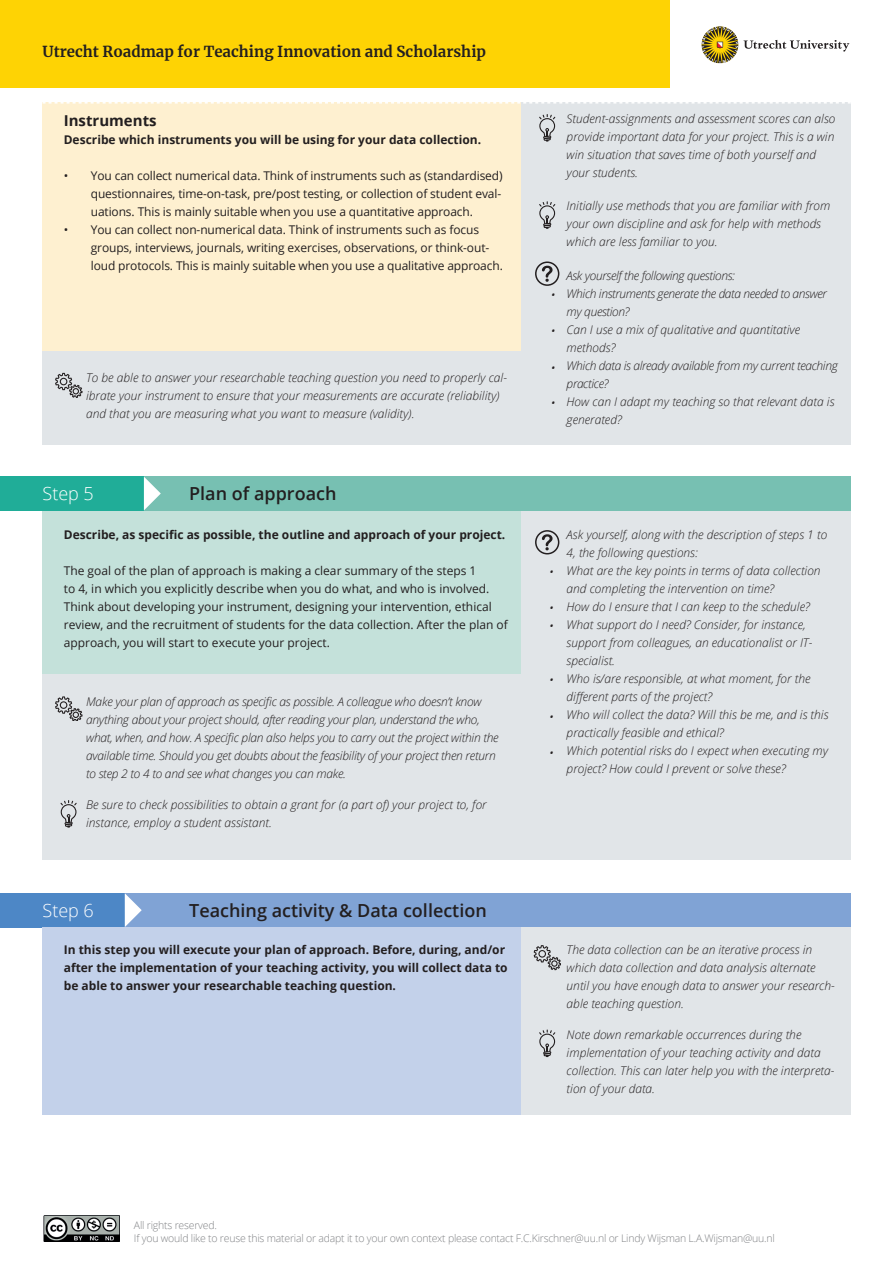
<style>
.page{position:relative;width:893px;height:1263px;background:#fff}
.page>*{position:absolute;margin:0;border:0;box-sizing:border-box;transform-origin:0 0}
.t1{font:600 18px "Open Sans";color:#231f20}
.t2{font:300 18px "Open Sans";color:#fff}
.t3{font:700 15px "Merriweather";color:#231f20}
.t4{font:700 15px "Open Sans";color:#231f20}
.t5{font:italic 300 12px/18px "Open Sans";color:#231f20}
.t6{font:12px/18px "Open Sans";color:#231f20}
.t7{font:italic 300 12px/18px "Open Sans";letter-spacing:-.02em;color:#231f20}
.t8{font:700 12px/18px "Open Sans";color:#231f20}
.t9{font:italic 300 12px/18px "Open Sans";letter-spacing:-.03em;color:#231f20}
.t10{font:300 10.5px/12.6px "Open Sans";letter-spacing:-.02em;color:#808285}
</style>
<div class="page">
<img style="left:43px;top:1215px;width:77px;height:27px">
<div style="left:0;top:0;width:671px;height:88px;background:#fed304"></div>
<div style="left:144px;top:477px;width:706px;height:34px;background:#77c0b2"></div>
<div style="left:0;top:477px;width:144px;height:34px;background:#20ad98"></div>
<div style="left:125px;top:893px;width:725px;height:34px;background:#80a3d5"></div>
<div style="left:0;top:893px;width:125px;height:34px;background:#4d87c6"></div>
<div style="left:43px;top:102px;width:478px;height:249px;background:#fef0d0"></div>
<div style="left:43px;top:511px;width:478px;height:164px;background:#c4e1da"></div>
<div style="left:43px;top:928px;width:478px;height:187px;background:#c3d1ea"></div>
<div style="left:521px;top:102px;width:329px;height:342px;background:#e1e5e8"></div>
<div style="left:43px;top:675px;width:478px;height:185px;background:#e1e5e8"></div>
<div style="left:521px;top:511px;width:329px;height:349px;background:#e1e5e8"></div>
<div style="left:521px;top:928px;width:329px;height:187px;background:#e1e5e8"></div>
<div style="left:43px;top:351px;width:478px;height:93px;background:#e1e5e8"></div>
<svg style="left:144px;top:477px;width:17px;height:33px"></svg>
<svg style="left:125px;top:893px;width:17px;height:34px"></svg>
<svg style="left:55px;top:373px;width:27px;height:24px"></svg>
<svg style="left:61px;top:800px;width:16px;height:28px"></svg>
<svg style="left:55px;top:696px;width:27px;height:25px"></svg>
<svg style="left:539px;top:1029px;width:16px;height:28px"></svg>
<svg style="left:534px;top:945px;width:27px;height:25px"></svg>
<svg style="left:542px;top:266px;width:10px;height:16px"></svg>
<div style="left:535px;top:261px;width:24px;height:25px;border:2px solid #231f20;border-radius:50%"></div>
<svg style="left:542px;top:534px;width:10px;height:16px"></svg>
<div style="left:535px;top:530px;width:24px;height:24px;border:2px solid #231f20;border-radius:50%"></div>
<svg style="left:539px;top:114px;width:16px;height:28px"></svg>
<svg style="left:539px;top:201px;width:16px;height:28px"></svg>
<svg style="left:43px;top:102px;width:808px;height:2px"></svg>
<svg style="left:701px;top:26px;width:37px;height:37px"></svg>
<svg style="left:744px;top:40px;width:105px;height:12px"></svg>
<p class="t3" style="left:43px;top:41px;width:445px">Utrecht Roadmap for Teaching Innovation and Scholarship</p>
<p class="t4" style="left:64px;top:109px;width:94px">Instruments</p>
<p class="t8" style="left:64px;top:130px;width:419px">Describe which instruments you will be using for your data collection.</p>
<p class="t6" style="left:91px;top:166px;width:413px;text-align:justify;text-indent:-27px">• You can collect numerical data. Think of instruments such as (standardised) questionnaires, time-on-task, pre/post testing, or collection of student eval&shy;uations. This is mainly suitable when you use a quantitative approach.</p>
<p class="t6" style="left:91px;top:220px;width:414px;text-indent:-27px">• You can collect non-numerical data. Think of instruments such as focus groups, interviews, journals, writing exercises, observations, or think-out&shy;loud protocols. This is mainly suitable when you use a qualitative approach.</p>
<p class="t5" style="left:86px;top:368px;width:422px">To be able to answer your researchable teaching question you need to properly cal&shy;ibrate your instrument to ensure that your measurements are accurate (reliability) and that you are measuring what you want to measure (validity).</p>
<h1 class="t2" style="left:43px;top:481px;width:53px">Step 5</h1>
<h1 class="t1" style="left:189px;top:481px;width:149px">Plan of approach</h1>
<p class="t8" style="left:64px;top:526px;width:443px">Describe, as specific as possible, the outline and approach of your project.</p>
<p class="t6" style="left:64px;top:562px;width:446px">The goal of the plan of approach is making a clear summary of the steps 1<br>to 4, in which you explicitly describe when you do what, and who is involved.<br>Think about developing your instrument, designing your intervention, ethical review, and the recruitment of students for the data collection. After the plan of approach, you will start to execute your project.</p>
<p class="t7" style="left:86px;top:692px;width:414px">Make your plan of approach as specific as possible. A colleague who doesn’t know anything about your project should, after reading your plan, understand the who, what, when, and how. A specific plan also helps you to carry out the project within the available time. Should you get doubts about the feasibility of your project then return to step 2 to 4 to and see what changes you can make.</p>
<p class="t5" style="left:86px;top:795px;width:402px">Be sure to check possibilities to obtain a grant for (a part of) your project to, for instance, employ a student assistant.</p>
<h1 class="t2" style="left:43px;top:898px;width:53px">Step 6</h1>
<h1 class="t1" style="left:189px;top:898px;width:299px">Teaching activity &amp; Data collection</h1>
<p class="t5" style="left:551px;top:285px;width:6px">•</p>
<p class="t5" style="left:551px;top:321px;width:6px">•</p>
<p class="t5" style="left:551px;top:358px;width:6px">•</p>
<p class="t5" style="left:551px;top:393px;width:6px">•</p>
<p class="t5" style="left:567px;top:109px;width:270px">Student-assignments and assessment scores can also provide important data for your project. This is a win win situation that saves time of both yourself and your students.</p>
<p class="t5" style="left:567px;top:197px;width:265px">Initially use methods that you are familiar with from your own discipline and ask for help with methods which are less familiar to you.</p>
<p class="t9" style="left:567px;top:266px;width:273px">Ask yourself the following questions:<br>Which instruments generate the data needed to answer my question?<br>Can I use a mix of qualitative and quantitative methods?<br>Which data is already available from my current teaching practice?<br>How can I adapt my teaching so that relevant data is generated?</p>
<p class="t5" style="left:549px;top:562px;width:6px">•</p>
<p class="t5" style="left:549px;top:598px;width:6px;line-height:18.6px">• •</p>
<p class="t5" style="left:549px;top:670px;width:6px">•</p>
<p class="t5" style="left:549px;top:707px;width:6px">•</p>
<p class="t5" style="left:549px;top:743px;width:6px">•</p>
<p class="t5" style="left:567px;top:525px;width:263px">Ask yourself, along with the description of steps 1 to 4, the following questions:<br>What are the key points in terms of data collection and completing the intervention on time?<br>How do I ensure that I can keep to the schedule?<br>What support do I need? Consider, for instance, support from colleagues, an educationalist or IT&shy;specialist.<br>Who is/are responsible, at what moment, for the different parts of the project?<br>Who will collect the data? Will this be me, and is this practically feasible and ethical?<br>Which potential risks do I expect when executing my project? How could I prevent or solve these?</p>
<p class="t8" style="left:64px;top:941px;width:445px">In this step you will execute your plan of approach. Before, during, and/or after the implementation of your teaching activity, you will collect data to be able to answer your researchable teaching question.</p>
<p class="t5" style="left:567px;top:940px;width:270px">The data collection can be an iterative process in which data collection and data analysis alternate until you have enough data to answer your research&shy;able teaching question.</p>
<p class="t5" style="left:567px;top:1025px;width:269px">Note down remarkable occurrences during the implementation of your teaching activity and data collection. This can later help you with the interpreta&shy;tion of your data.</p>
<p class="t10" style="left:134px;top:1219px;width:642px">All rights reserved.<br>If you would like to reuse this material or adapt it to your own context please contact F.C.Kirschner@uu.nl or Lindy Wijsman L.A.Wijsman@uu.nl</p>
</div>
